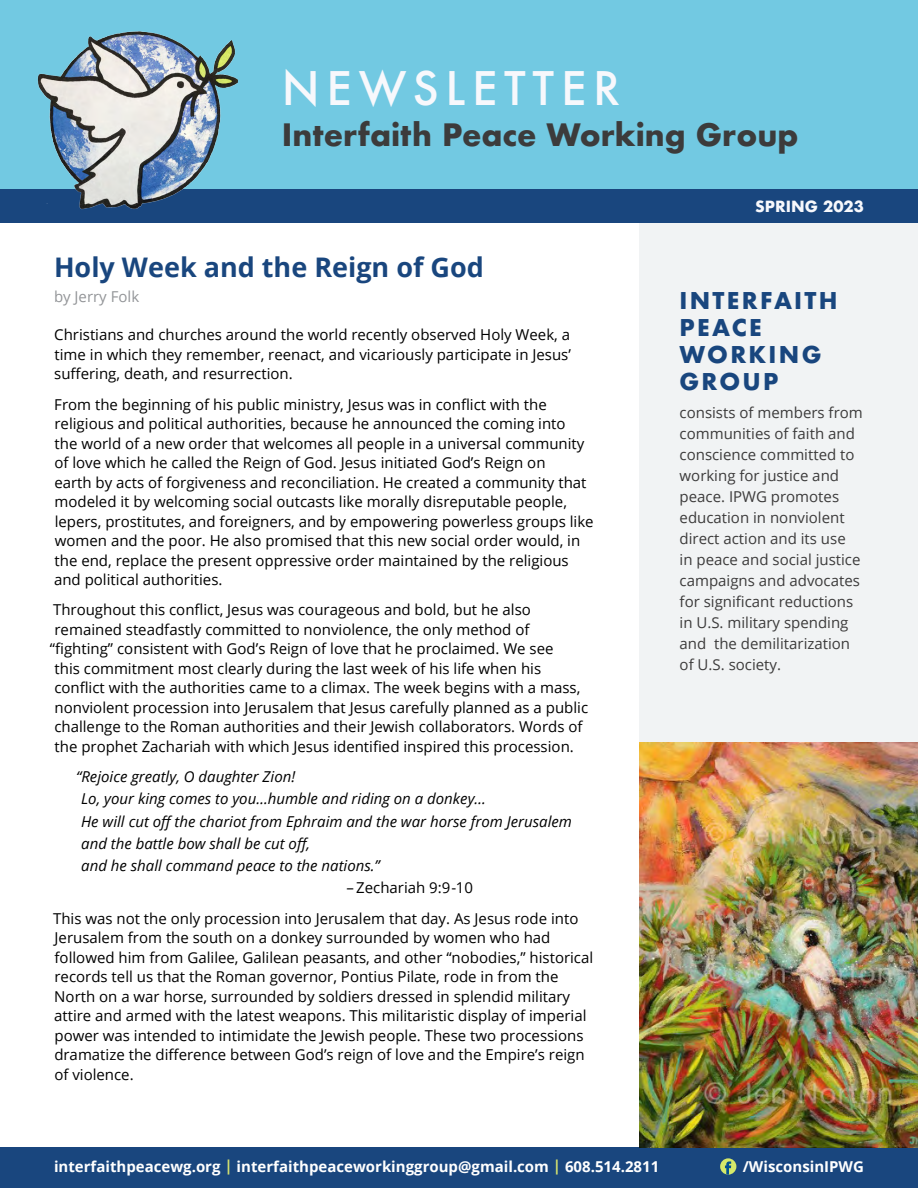
<style>
.page{position:relative;width:918px;height:1188px;background:#fff}
.page>*{position:absolute;margin:0;border:0;box-sizing:border-box;transform-origin:0 0}
.t1{font:500 45px "Futura";letter-spacing:.15em;color:#f7f8fc}
.t2{font:700 30px "Futura";color:#3c3b3b}
.t3{font:700 27px "Open Sans";color:#19467e}
.t4{font:700 22.5px/27px "Futura";letter-spacing:.1em;color:#19467e}
.t5{font:15px/19.5px "Open Sans";color:#000}
.t6{font:15px/21px "Open Sans";color:#3c3b3b}
.t7{font:italic 15px/22.2px "Open Sans";color:#000}
.t8{font:700 15px "Open Sans";color:#fff}
.t9{font:15px "Open Sans";color:#939598}
.t10{font:700 15px "Futura";color:#f7f8fc}
.s1{color:#d4e16f}
</style>
<div class="page">
<div style="left:0;top:189px;width:918px;height:34px;background:#19467e"></div>
<div style="left:0;top:0;width:918px;height:189px;background:#72c9e2"></div>
<img style="left:37px;top:31px;width:201px;height:179px">
<div style="left:0;top:1148px;width:918px;height:40px;background:#19467e"></div>
<svg style="left:720px;top:1158px;width:16px;height:17px"></svg>
<svg style="left:725px;top:1161px;width:6px;height:14px"></svg>
<div style="left:639px;top:223px;width:279px;height:519px;background:#f1f3f4"></div>
<img style="left:639px;top:742px;width:279px;height:405px">
<h1 class="t1" style="left:282px;top:58px;width:340px">NEWSLETTER</h1>
<h2 class="t2" style="left:282px;top:113px;width:518px">Interfaith Peace Working Group</h2>
<h3 class="t3" style="left:54px;top:248px;width:431px">Holy Week and the Reign of God</h3>
<p class="t9" style="left:54px;top:286px;width:87px">by Jerry Folk</p>
<p class="t5" style="left:54px;top:325px;width:518px;text-align:justify">Christians and churches around the world recently observed Holy Week, a time in which they remember, reenact, and vicariously participate in Jesus’ suffering, death, and resurrection.</p>
<p class="t5" style="left:54px;top:394px;width:541px">From the beginning of his public ministry, Jesus was in conflict with the religious and political authorities, because he announced the coming into<br>the world of a new order that welcomes all people in a universal community of love which he called the Reign of God. Jesus initiated God’s Reign on<br>earth by acts of forgiveness and reconciliation. He created a community that modeled it by welcoming social outcasts like morally disreputable people, lepers, prostitutes, and foreigners, and by empowering powerless groups like women and the poor. He also promised that this new social order would, in the end, replace the present oppressive order maintained by the religious and political authorities.</p>
<p class="t5" style="left:53px;top:600px;width:479px">Throughout this conflict, Jesus was courageous and bold, but he also</p>
<p class="t5" style="left:55px;top:619px;width:477px">remained steadfastly committed to nonviolence, the only method of</p>
<p class="t5" style="left:50px;top:639px;width:505px">“fighting” consistent with God’s Reign of love that he proclaimed. We see</p>
<p class="t5" style="left:55px;top:658px;width:488px">this commitment most clearly during the last week of his life when his</p>
<p class="t5" style="left:54px;top:678px;width:528px">conflict with the authorities came to a climax. The week begins with a mass,</p>
<p class="t5" style="left:55px;top:697px;width:535px">nonviolent procession into Jerusalem that Jesus carefully planned as a public</p>
<p class="t5" style="left:54px;top:717px;width:530px">challenge to the Roman authorities and their Jewish collaborators. Words of</p>
<p class="t5" style="left:55px;top:736px;width:521px">the prophet Zachariah with which Jesus identified inspired this procession.</p>
<p class="t7" style="left:81px;top:765px;width:492px;text-indent:-5px">“Rejoice greatly, O daughter Zion!<br>Lo, your king comes to you…humble and riding on a donkey…<br>He will cut off the chariot from Ephraim and the war horse from Jerusalem and the battle bow shall be cut off,<br>and he shall command peace to the nations.”</p>
<p class="t5" style="left:53px;top:872px;width:527px;line-height:30.3px;text-indent:293px">– Zechariah 9:9-10<br>This was not the only procession into Jerusalem that day. As Jesus rode into</p>
<p class="t5" style="left:54px;top:928px;width:541px">Jerusalem from the south on a donkey surrounded by women who had followed him from Galilee, Galilean peasants, and other “nobodies,” historical records tell us that the Roman governor, Pontius Pilate, rode in from the North on a war horse, surrounded by soldiers dressed in splendid military attire and armed with the latest weapons. This militaristic display of imperial power was intended to intimidate the Jewish people. These two processions dramatize the difference between God’s reign of love and the Empire’s reign of violence.</p>
<p class="t10" style="left:755px;top:196px;width:110px">SPRING 2023</p>
<h3 class="t4" style="left:680px;top:287px;width:159px">INTERFAITH<br>PEACE<br>WORKING<br>GROUP</h3>
<p class="t6" style="left:680px;top:401px;width:185px">consists of members from communities of faith and conscience committed to working for justice and peace. IPWG promotes education in nonviolent direct action and its use<br>in peace and social justice campaigns and advocates for significant reductions in U.S. military spending and the demilitarization of U.S. society.</p>
<p class="t8" style="left:54px;top:1156px;width:607px">interfaithpeacewg.org <span class="s1">|</span> interfaithpeaceworkinggroup@gmail.com <span class="s1">|</span> 608.514.2811</p>
<p class="t8" style="left:743px;top:1156px;width:123px">/WisconsinIPWG</p>
</div>
